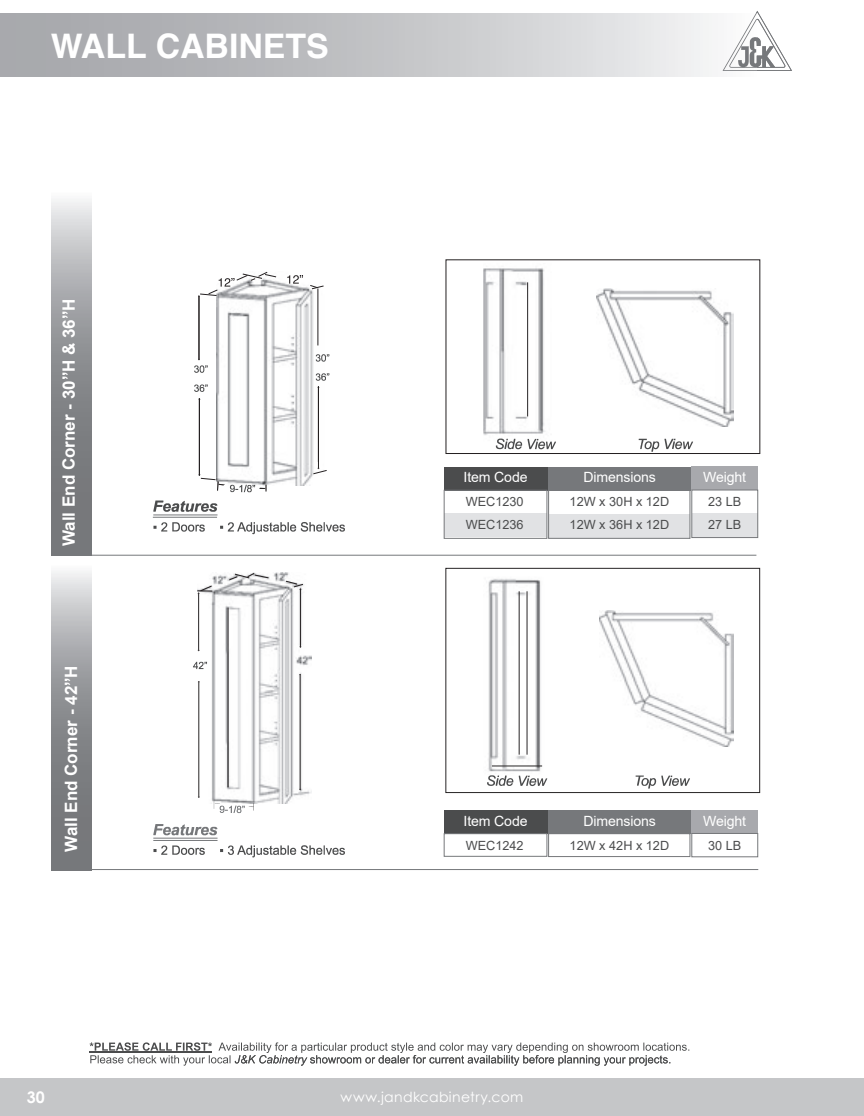
<style>
.page{position:relative;width:864px;height:1116px;background:#fff}
.page>*{position:absolute;margin:0;border:0;box-sizing:border-box;transform-origin:0 0}
.t1{font:700 33.8px "Helvetica";color:#fff}
.t2{font:700 17px "Arial";color:#fff}
.t3{font:700 16px "Century Gothic";color:#fff}
.t4{font:14px "Arial";letter-spacing:-.01em;color:#fff}
.t5{font:14px "Century Gothic";letter-spacing:.025em;color:#fff}
.t6{font:12.6px "Arial";color:#4b4c4d}
</style>
<div class="page">
<svg style="left:51px;top:199px;width:41px;height:356px;background:#96989b"></svg>
<svg style="left:51px;top:571px;width:41px;height:299px;background:#96989b"></svg>
<img style="left:421px;top:259px;width:340px;height:535px">
<img style="left:217px;top:281px;width:102px;height:205px">
<img style="left:596px;top:288px;width:137px;height:138px">
<img style="left:198px;top:572px;width:114px;height:232px">
<img style="left:599px;top:610px;width:134px;height:137px">
<hr style="left:198px;top:682px;width:1px;height:115px;background:#272425">
<hr style="left:198px;top:593px;width:1px;height:58px;background:#272425">
<hr style="left:228px;top:608px;width:1px;height:179px;background:#272425">
<hr style="left:519px;top:591px;width:1px;height:164px;background:#272425">
<hr style="left:527px;top:591px;width:1px;height:164px;background:#272425">
<hr style="left:527px;top:282px;width:1px;height:134px;background:#272425">
<hr style="left:51px;top:555px;width:705px;height:1px;background:#76787b">
<hr style="left:492px;top:766px;width:50px;height:1px;background:#272425">
<hr style="left:52px;top:869px;width:706px;height:1px;background:#76787b">
<hr style="left:153px;top:515px;width:65px;height:1px;background:#76787b">
<hr style="left:153px;top:517px;width:64px;height:1px;background:#76787b">
<hr style="left:153px;top:840px;width:65px;height:1px;background:#76787b">
<hr style="left:153px;top:838px;width:65px;height:1px;background:#76787b">
<svg style="left:194px;top:384px;width:14px;height:8px"></svg>
<svg style="left:153px;top:501px;width:64px;height:11px"></svg>
<svg style="left:316px;top:354px;width:13px;height:8px"></svg>
<svg style="left:153px;top:522px;width:52px;height:10px"></svg>
<svg style="left:220px;top:522px;width:125px;height:12px"></svg>
<svg style="left:193px;top:662px;width:14px;height:7px"></svg>
<svg style="left:214px;top:801px;width:40px;height:12px"></svg>
<svg style="left:153px;top:824px;width:64px;height:11px"></svg>
<svg style="left:153px;top:845px;width:52px;height:10px"></svg>
<svg style="left:220px;top:845px;width:125px;height:12px"></svg>
<svg style="left:496px;top:439px;width:26px;height:10px"></svg>
<svg style="left:528px;top:439px;width:28px;height:10px"></svg>
<svg style="left:487px;top:775px;width:26px;height:11px"></svg>
<svg style="left:519px;top:776px;width:28px;height:10px"></svg>
<svg style="left:639px;top:439px;width:54px;height:13px"></svg>
<svg style="left:636px;top:776px;width:54px;height:13px"></svg>
<hr style="left:89px;top:1051px;width:123px;height:1px;background:#4b4c4d">
<svg style="left:90px;top:1042px;width:599px;height:24px"></svg>
<div style="left:0;top:1078px;width:864px;height:38px;background:#c5c6c8"></div>
<div style="left:0;top:14px;width:757px;height:63px;background:linear-gradient(to right,#9e9fa3,#eff0f1)"></div>
<svg style="left:716px;top:11px;width:76px;height:66px"></svg>
<div style="left:445px;top:514px;width:102px;height:23px;background:#e1e2e4"></div>
<div style="left:444px;top:467px;width:103px;height:23px;background:#4b4c4d"></div>
<div style="left:548px;top:467px;width:142px;height:23px;background:#76787b"></div>
<div style="left:691px;top:467px;width:67px;height:23px;background:#a8a9ad"></div>
<div style="left:549px;top:514px;width:141px;height:24px;background:#e1e2e4"></div>
<div style="left:692px;top:514px;width:66px;height:23px;background:#e1e2e4"></div>
<div style="left:691px;top:490px;width:67px;height:48px;border:1px solid #76787b"></div>
<div style="left:548px;top:490px;width:142px;height:49px;border:1px solid #76787b"></div>
<div style="left:444px;top:490px;width:103px;height:49px;border:1px solid #76787b"></div>
<div style="left:444px;top:810px;width:103px;height:24px;background:#4b4c4d"></div>
<div style="left:548px;top:810px;width:142px;height:24px;background:#76787b"></div>
<div style="left:691px;top:810px;width:67px;height:23px;background:#a8a9ad"></div>
<div style="left:691px;top:833px;width:67px;height:24px;border:1px solid #76787b"></div>
<div style="left:548px;top:833px;width:142px;height:24px;border:1px solid #76787b"></div>
<div style="left:444px;top:833px;width:103px;height:24px;border:1px solid #76787b"></div>
<hr style="left:318px;top:289px;width:1px;height:56px;background:#231f20">
<svg style="left:310px;top:285px;width:14px;height:4px"></svg>
<hr style="left:318px;top:387px;width:1px;height:82px;background:#231f20">
<svg style="left:316px;top:373px;width:13px;height:15px"></svg>
<svg style="left:313px;top:468px;width:14px;height:6px"></svg>
<hr style="left:199px;top:296px;width:1px;height:64px;background:#231f20">
<svg style="left:194px;top:359px;width:14px;height:14px"></svg>
<hr style="left:199px;top:399px;width:1px;height:76px;background:#231f20">
<svg style="left:199px;top:474px;width:68px;height:18px"></svg>
<svg style="left:197px;top:585px;width:15px;height:9px"></svg>
<svg style="left:229px;top:573px;width:40px;height:7px"></svg>
<hr style="left:300px;top:589px;width:1px;height:58px;background:#231f20">
<svg style="left:285px;top:581px;width:19px;height:9px"></svg>
<hr style="left:300px;top:674px;width:1px;height:116px;background:#231f20">
<div style="left:446px;top:260px;width:314px;height:194px;border:1px solid #231f20"></div>
<div style="left:446px;top:568px;width:314px;height:225px;border:1px solid #272425"></div>
<svg style="left:198px;top:272px;width:79px;height:25px"></svg>
<svg style="left:287px;top:275px;width:16px;height:9px"></svg>
<h1 class="t1" style="left:51px;top:19px;width:280px">WALL CABINETS</h1>
<h2 class="t2" style="left:57px;top:546px;width:249px;rotate:-90deg">Wall End Corner - 30”H &amp; 36”H</h2>
<h2 class="t2" style="left:59px;top:852px;width:188px;rotate:-90deg">Wall End Corner - 42”H</h2>
<p class="t3" style="left:27px;top:1085px;width:19px">30</p>
<p class="t4" style="left:464px;top:468px;width:66px">Item Code</p>
<p class="t4" style="left:583px;top:468px;width:74px">Dimensions</p>
<p class="t4" style="left:703px;top:468px;width:44px">Weight</p>
<p class="t6" style="left:466px;top:493px;width:59px">WEC1230</p>
<p class="t6" style="left:570px;top:493px;width:101px">12W x 30H x 12D</p>
<p class="t6" style="left:708px;top:493px;width:35px">23 LB</p>
<p class="t6" style="left:466px;top:516px;width:59px">WEC1236</p>
<p class="t6" style="left:570px;top:516px;width:101px">12W x 36H x 12D</p>
<p class="t6" style="left:708px;top:516px;width:35px">27 LB</p>
<p class="t4" style="left:464px;top:811px;width:66px">Item Code</p>
<p class="t4" style="left:583px;top:811px;width:74px">Dimensions</p>
<p class="t4" style="left:703px;top:811px;width:44px">Weight</p>
<p class="t6" style="left:466px;top:837px;width:59px">WEC1242</p>
<p class="t6" style="left:570px;top:837px;width:101px">12W x 42H x 12D</p>
<p class="t6" style="left:708px;top:837px;width:35px">30 LB</p>
<p class="t5" style="left:341px;top:1088px;width:184px">www.jandkcabinetry.com</p>
</div>
